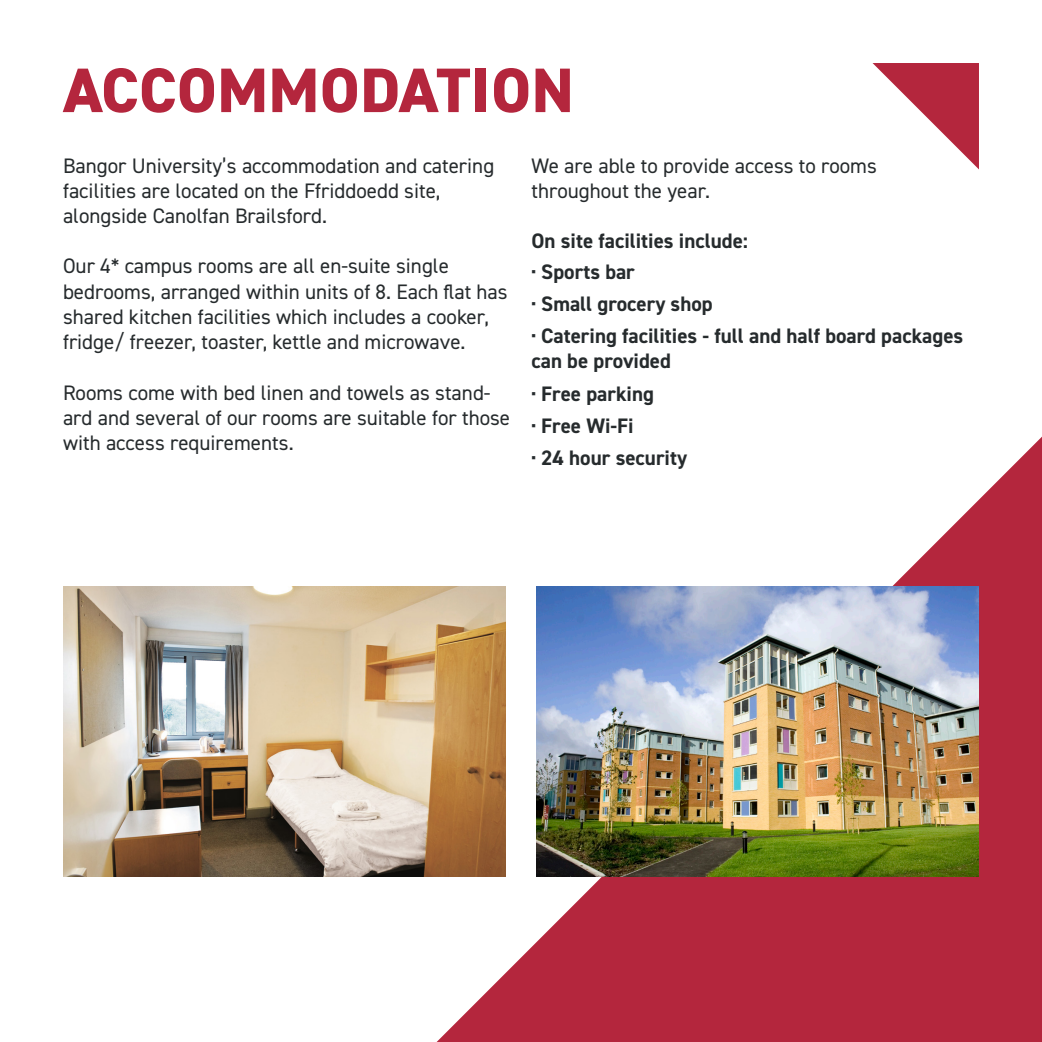
<style>
.page{position:relative;width:1042px;height:1042px;background:#fff}
.page>*{position:absolute;margin:0;border:0;box-sizing:border-box;transform-origin:0 0}
.t1{font:800 63px "DIN2014";letter-spacing:.01em;color:#b4263d}
.t2{font:21px/25.2px "DIN2014";color:#262b2d}
.t3{font:700 21px/25.2px "DIN2014";color:#262b2d}
</style>
<div class="page">
<svg style="left:436px;top:436px;width:606px;height:606px;fill:#b4263d"></svg>
<svg style="left:872px;top:63px;width:107px;height:106px"></svg>
<img style="left:63px;top:586px;width:442px;height:291px">
<img style="left:537px;top:586px;width:442px;height:291px">
<p class="t1" style="left:63px;top:48px;width:512px">ACCOMMODATION</p>
<p class="t2" style="left:63px;top:152px;width:433px">Bangor University’s accommodation and catering facilities are located on the Ffriddoedd site,</p>
<p class="t2" style="left:63px;top:203px;width:266px">alongside Canolfan Brailsford.</p>
<p class="t2" style="left:63px;top:253px;width:387px">Our 4* campus rooms are all en-suite single</p>
<p class="t2" style="left:63px;top:278px;width:446px">bedrooms, arranged within units of 8. Each flat has shared kitchen facilities which includes a cooker, fridge/ freezer, toaster, kettle and microwave.</p>
<p class="t2" style="left:63px;top:379px;width:449px">Rooms come with bed linen and towels as stand&shy;ard and several of our rooms are suitable for those with access requirements.</p>
<p class="t2" style="left:531px;top:152px;width:347px">We are able to provide access to rooms</p>
<p class="t2" style="left:531px;top:178px;width:180px">throughout the year.</p>
<p class="t3" style="left:531px;top:228px;width:218px">On site facilities include:</p>
<p class="t3" style="left:531px;top:259px;width:105px">· Sports bar</p>
<p class="t3" style="left:531px;top:291px;width:183px">· Small grocery shop</p>
<p class="t3" style="left:531px;top:323px;width:433px">· Catering facilities - full and half board packages can be provided</p>
<p class="t3" style="left:531px;top:380px;width:124px">· Free parking</p>
<p class="t3" style="left:531px;top:413px;width:104px">· Free Wi-Fi</p>
<p class="t3" style="left:531px;top:445px;width:157px">· 24 hour security</p>
</div>
